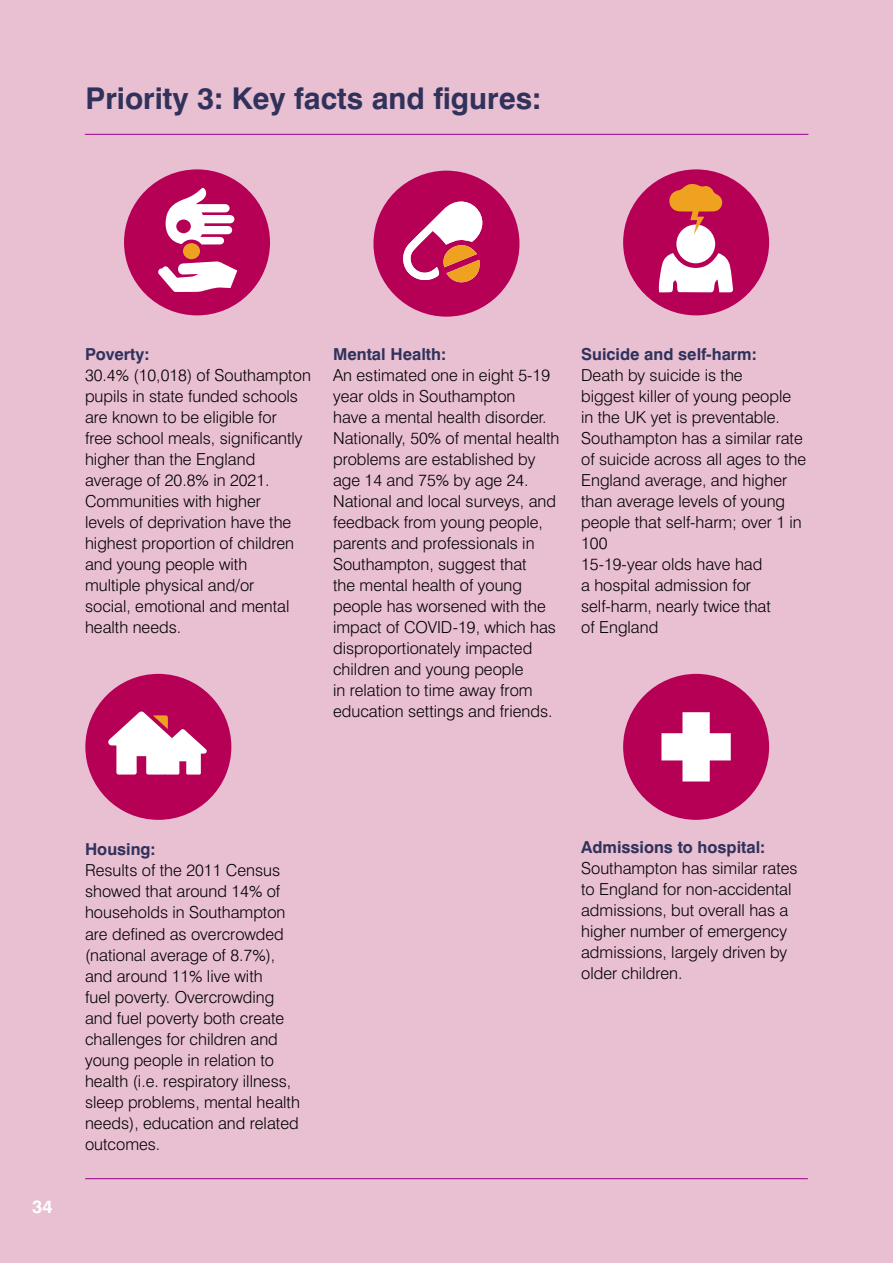
<style>
.page{position:relative;width:893px;height:1263px;background:#e9bfd2}
.page>*{position:absolute;margin:0;border:0;box-sizing:border-box;transform-origin:0 0}
.t1{font:700 30px "Swiss 721 BT";color:#30325b}
.t2{font:700 18px "Swiss 721 BT";color:#fff}
.t3{font:300 16.5px/21px "Swiss 721 BT";color:#000}
.t4{font:700 16.5px "Swiss 721 BT";color:#30325b}
</style>
<div class="page">
<hr style="left:85px;top:134px;width:723px;height:1px;background:#990089">
<hr style="left:85px;top:1178px;width:723px;height:1px;background:#990089">
<div style="left:623px;top:169px;width:146px;height:146px;background:#b50056;border-radius:50%"></div>
<svg style="left:659px;top:253px;width:74px;height:39px"></svg>
<div style="left:676px;top:224px;width:39px;height:39px;background:#fff;border-radius:50%"></div>
<svg style="left:669px;top:183px;width:54px;height:52px"></svg>
<div style="left:124px;top:169px;width:146px;height:146px;background:#b50056;border-radius:50%"></div>
<svg style="left:166px;top:187px;width:68px;height:57px"></svg>
<svg style="left:158px;top:261px;width:79px;height:31px"></svg>
<div style="left:183px;top:243px;width:17px;height:16px;background:#efa220;border-radius:50%"></div>
<div style="left:373px;top:171px;width:146px;height:146px;background:#b50056;border-radius:50%"></div>
<svg style="left:403px;top:201px;width:80px;height:82px"></svg>
<div style="left:85px;top:674px;width:146px;height:146px;background:#b50056;border-radius:50%"></div>
<svg style="left:108px;top:711px;width:99px;height:63px"></svg>
<div style="left:623px;top:674px;width:146px;height:146px;background:#b50056;border-radius:50%"></div>
<svg style="left:661px;top:712px;width:70px;height:69px"></svg>
<p class="t1" style="left:85px;top:80px;width:458px">Priority 3: Key facts and fgures:</p>
<h4 class="t4" style="left:85px;top:344px;width:66px">Poverty:</h4>
<p class="t3" style="left:85px;top:364px;width:227px">30.4% (10,018) of Southampton pupils in state funded schools are known to be eligible for<br>free school meals, signifcantly higher than the England average of 20.8% in 2021.<br>Communities with higher<br>levels of deprivation have the highest proportion of children and young people with<br>multiple physical and/or<br>social, emotional and mental health needs.</p>
<h4 class="t4" style="left:333px;top:344px;width:115px">Mental Health:</h4>
<p class="t3" style="left:333px;top:364px;width:228px">An estimated one in eight 5-19 year olds in Southampton<br>have a mental health disorder.<br>Nationally, 50% of mental health problems are established by age 14 and 75% by age 24.<br>National and local surveys, and feedback from young people, parents and professionals in<br>Southampton, suggest that<br>the mental health of young people has worsened with the impact of COVID-19, which has disproportionately impacted children and young people<br>in relation to time away from education settings and friends.</p>
<h4 class="t4" style="left:581px;top:344px;width:177px">Suicide and self-harm:</h4>
<p class="t3" style="left:581px;top:364px;width:227px">Death by suicide is the<br>biggest killer of young people in the UK yet is preventable.<br>Southampton has a similar rate of suicide across all ages to the<br>England average, and higher than average levels of young people that self-harm; over 1 in<br>100<br>15-19-year olds have had<br>a hospital admission for self-harm, nearly twice that<br>of England</p>
<p class="t2" style="left:32px;top:1195px;width:22px">34</p>
<h4 class="t4" style="left:85px;top:839px;width:72px">Housing:</h4>
<p class="t3" style="left:85px;top:860px;width:216px">Results of the 2011 Census showed that around 14% of households in Southampton are defned as overcrowded (national average of 8.7%), and around 11% live with<br>fuel poverty. Overcrowding and fuel poverty both create challenges for children and young people in relation to health (i.e. respiratory illness, sleep problems, mental health needs), education and related outcomes.</p>
<h4 class="t4" style="left:581px;top:837px;width:186px">Admissions to hospital:</h4>
<p class="t3" style="left:581px;top:857px;width:218px">Southampton has similar rates to England for non-accidental admissions, but overall has a higher number of emergency admissions, largely driven by older children.</p>
</div>
